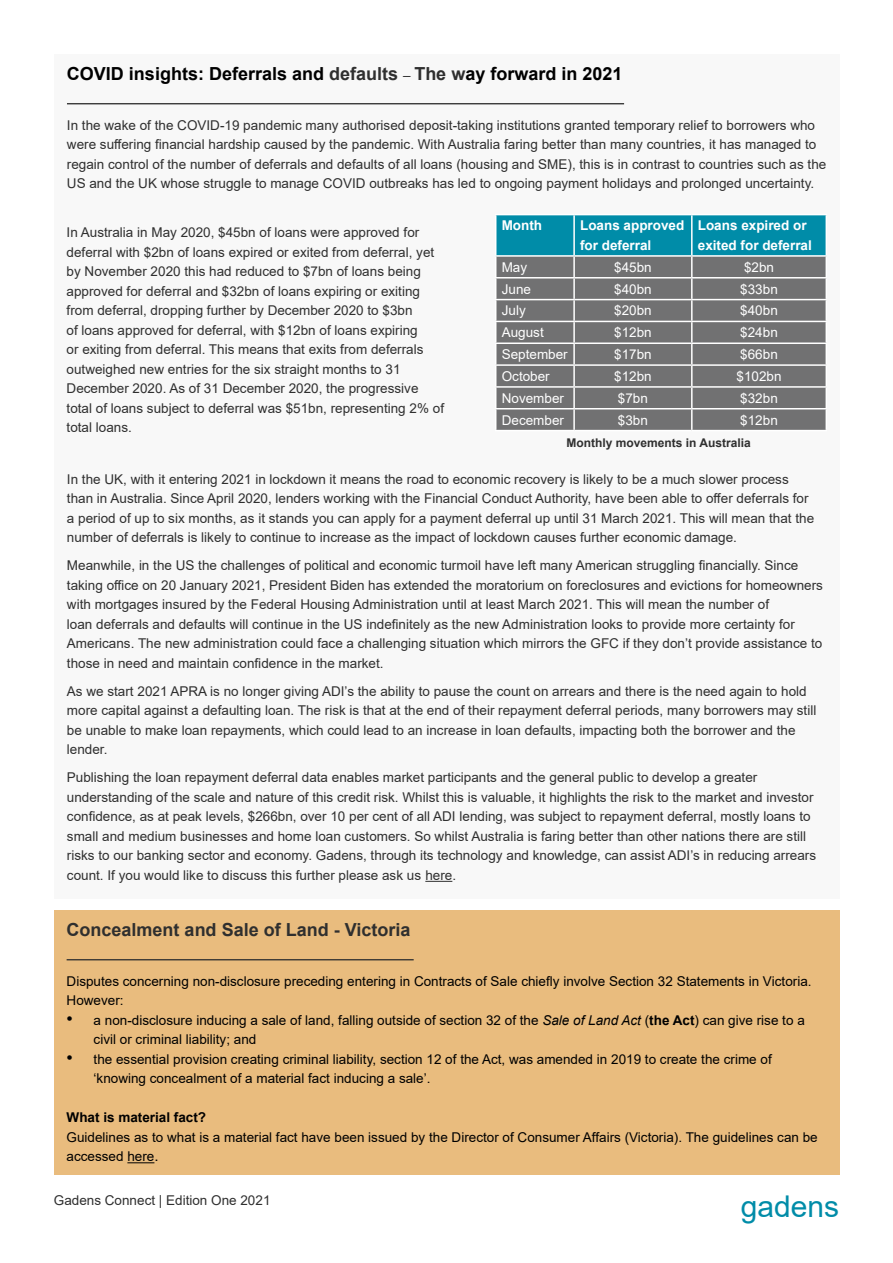
<style>
.page{position:relative;width:893px;height:1263px;background:#fff}
.page>*{position:absolute;margin:0;border:0;box-sizing:border-box;transform-origin:0 0}
.t1{font:30px "Arial";color:#008ca8}
.t2{font:700 18px "Arial";color:#000}
.t3{font:700 18px "Arial";color:#2f2f2f}
.t4{font:13.5px/19.5px "Arial";color:#2f2f2f}
.t5{font:13.5px/19.5px "Arial";color:#000}
.t6{font:13.5px "Arial";color:#fff}
.t7{font:700 13.5px/19.5px "Arial";color:#fff}
.t8{font:700 13.5px "Arial";color:#000}
.t9{font:700 12px "Arial";color:#2f2f2f}
.s1{color:#2f2f2f}
.s2{font-weight:400;font-size:13.5px;color:#2f2f2f}
.s3{font-size:18px}
.s4{font-style:italic}
.s5{font-weight:700}
.s6{font-size:15px}
</style>
<div class="page">
<div style="left:54px;top:910px;width:786px;height:264px;background:#e9bc7e"></div>
<hr style="left:67px;top:959px;width:347px;height:1px;background:#2f2f2f">
<svg style="left:127px;top:1162px;width:27px;height:1px"></svg>
<div style="left:54px;top:54px;width:786px;height:844px;background:#f8f8f8"></div>
<hr style="left:67px;top:103px;width:557px;height:1px;background:#2f2f2f">
<svg style="left:425px;top:881px;width:27px;height:1px"></svg>
<hr style="left:495px;top:214px;width:79px;height:1px;background:#fff">
<hr style="left:574px;top:214px;width:118px;height:1px;background:#fff">
<hr style="left:692px;top:214px;width:135px;height:1px;background:#fff">
<svg style="left:496px;top:215px;width:331px;height:215px;background:#668085"></svg>
<hr style="left:495px;top:430px;width:79px;height:1px;background:#fff">
<hr style="left:574px;top:430px;width:118px;height:1px;background:#fff">
<hr style="left:692px;top:430px;width:135px;height:1px;background:#fff">
<h2 class="t2" style="left:67px;top:61px;width:557px">COVID insights: Deferrals and <span class="s1">defaults</span> <span class="s2">–</span> <span class="s1">The w</span>ay forward in 2021</h2>
<p class="t4" style="left:67px;top:115px;width:761px">In the wake of the COVID-19 pandemic many authorised deposit-taking institutions granted temporary relief to borrowers who were suffering financial hardship caused by the pandemic. With Australia faring better than many countries, it has managed to regain control of the number of deferrals and defaults of all loans (housing and SME), this is in contrast to countries such as the US and the UK whose struggle to manage COVID outbreaks has led to ongoing payment holidays and prolonged uncertainty.</p>
<p class="t7" style="left:502px;top:216px;width:42px">Month</p>
<p class="t7" style="left:580px;top:216px;width:106px">Loans approved for deferral</p>
<p class="t7" style="left:698px;top:216px;width:116px">Loans expired or exited for deferral</p>
<p class="t6" style="left:502px;top:258px;width:27px">May</p>
<p class="t6" style="left:614px;top:258px;width:39px">$45bn</p>
<p class="t6" style="left:744px;top:258px;width:32px">$2bn</p>
<p class="t6" style="left:502px;top:280px;width:31px">June</p>
<p class="t6" style="left:614px;top:280px;width:39px">$40bn</p>
<p class="t6" style="left:740px;top:280px;width:39px">$33bn</p>
<p class="t6" style="left:502px;top:301px;width:26px">July</p>
<p class="t6" style="left:614px;top:301px;width:39px">$20bn</p>
<p class="t6" style="left:740px;top:301px;width:39px">$40bn</p>
<p class="t6" style="left:502px;top:323px;width:44px">August</p>
<p class="t6" style="left:614px;top:323px;width:39px">$12bn</p>
<p class="t6" style="left:740px;top:323px;width:39px">$24bn</p>
<p class="t6" style="left:502px;top:345px;width:68px">September</p>
<p class="t6" style="left:614px;top:345px;width:39px">$17bn</p>
<p class="t6" style="left:740px;top:345px;width:39px">$66bn</p>
<p class="t6" style="left:502px;top:367px;width:50px">October</p>
<p class="t6" style="left:614px;top:367px;width:39px">$12bn</p>
<p class="t6" style="left:736px;top:367px;width:47px">$102bn</p>
<p class="t6" style="left:502px;top:389px;width:64px">November</p>
<p class="t6" style="left:618px;top:389px;width:32px">$7bn</p>
<p class="t6" style="left:740px;top:389px;width:39px">$32bn</p>
<p class="t6" style="left:502px;top:410px;width:64px">December</p>
<p class="t6" style="left:618px;top:410px;width:32px">$3bn</p>
<p class="t6" style="left:740px;top:410px;width:39px">$12bn</p>
<p class="t4" style="left:67px;top:223px;width:379px">In Australia in May 2020, $45bn of loans were approved for deferral with $2bn of loans expired or exited from deferral, yet by November 2020 this had reduced to $7bn of loans being approved for deferral and $32bn of loans expiring or exiting from deferral, dropping further by December 2020 to $3bn<br>of loans approved for deferral, with $12bn of loans expiring<br>or exiting from deferral. This means that exits from deferrals outweighed new entries for the six straight months to 31<br>December 2020. As of 31 December 2020, the progressive total of loans subject to deferral was $51bn, representing 2% of total loans.</p>
<p class="t9" style="left:567px;top:434px;width:186px">Monthly movements in Australia</p>
<p class="t4" style="left:67px;top:469px;width:749px">In the UK, with it entering 2021 in lockdown it means the road to economic recovery is likely to be a much slower process than in Australia. Since April 2020, lenders working with the Financial Conduct Authority, have been able to offer deferrals for a period of up to six months, as it stands you can apply for a payment deferral up until 31 March 2021. This will mean that the number of deferrals is likely to continue to increase as the impact of lockdown causes further economic damage.</p>
<p class="t4" style="left:67px;top:556px;width:758px">Meanwhile, in the US the challenges of political and economic turmoil have left many American struggling financially. Since taking office on 20 January 2021, President Biden has extended the moratorium on foreclosures and evictions for homeowners with mortgages insured by the Federal Housing Administration until at least March 2021. This will mean the number of<br>loan deferrals and defaults will continue in the US indefinitely as the new Administration looks to provide more certainty for Americans. The new administration could face a challenging situation which mirrors the GFC if they don’t provide assistance to those in need and maintain confidence in the market.</p>
<p class="t4" style="left:67px;top:681px;width:751px">As we start 2021 APRA is no longer giving ADI’s the ability to pause the count on arrears and there is the need again to hold more capital against a defaulting loan. The risk is that at the end of their repayment deferral periods, many borrowers may still be unable to make loan repayments, which could lead to an increase in loan defaults, impacting both the borrower and the lender.</p>
<p class="t4" style="left:67px;top:768px;width:751px">Publishing the loan repayment deferral data enables market participants and the general public to develop a greater understanding of the scale and nature of this credit risk. Whilst this is valuable, it highlights the risk to the market and investor confidence, as at peak levels, $266bn, over 10 per cent of all ADI lending, was subject to repayment deferral, mostly loans to small and medium businesses and home loan customers. So whilst Australia is faring better than other nations there are still risks to our banking sector and economy. Gadens, through its technology and knowledge, can assist ADI’s in reducing arrears count. If you would like to discuss this further please ask us here.</p>
<h2 class="t3" style="left:67px;top:917px;width:345px">Concealment and Sale of Land - Victoria</h2>
<p class="t5" style="left:67px;top:971px;width:746px">Disputes concerning non-disclosure preceding entering in Contracts of Sale chiefly involve Section 32 Statements in Victoria.<br>However:</p>
<p class="t5" style="left:94px;top:1010px;width:713px;text-indent:-27px"><span class="s3">•</span> a non-disclosure inducing a sale of land, falling outside of section 32 of the <span class="s4">Sale of Land Act</span> (<span class="s5">the Act</span>) can give rise to a civil or criminal liability; and</p>
<p class="t5" style="left:94px;top:1049px;width:680px;text-indent:-27px"><span class="s3">•</span> the essential provision creating criminal liability, section 12 of the Act, was amended in 2019 to create the crime of ‘knowing concealment of a material fact inducing a sale’.</p>
<p class="t8" style="left:67px;top:1108px;width:141px">What is material fact?</p>
<p class="t5" style="left:67px;top:1127px;width:753px">Guidelines as to what is a material fact have been issued by the Director of Consumer Affairs (Victoria). The guidelines can be accessed here<span class="s6">.</span></p>
<p class="t4" style="left:54px;top:1190px;width:218px">Gadens Connect | Edition One 2021</p>
<h1 class="t1" style="left:741px;top:1185px;width:100px">gadens</h1>
</div>
